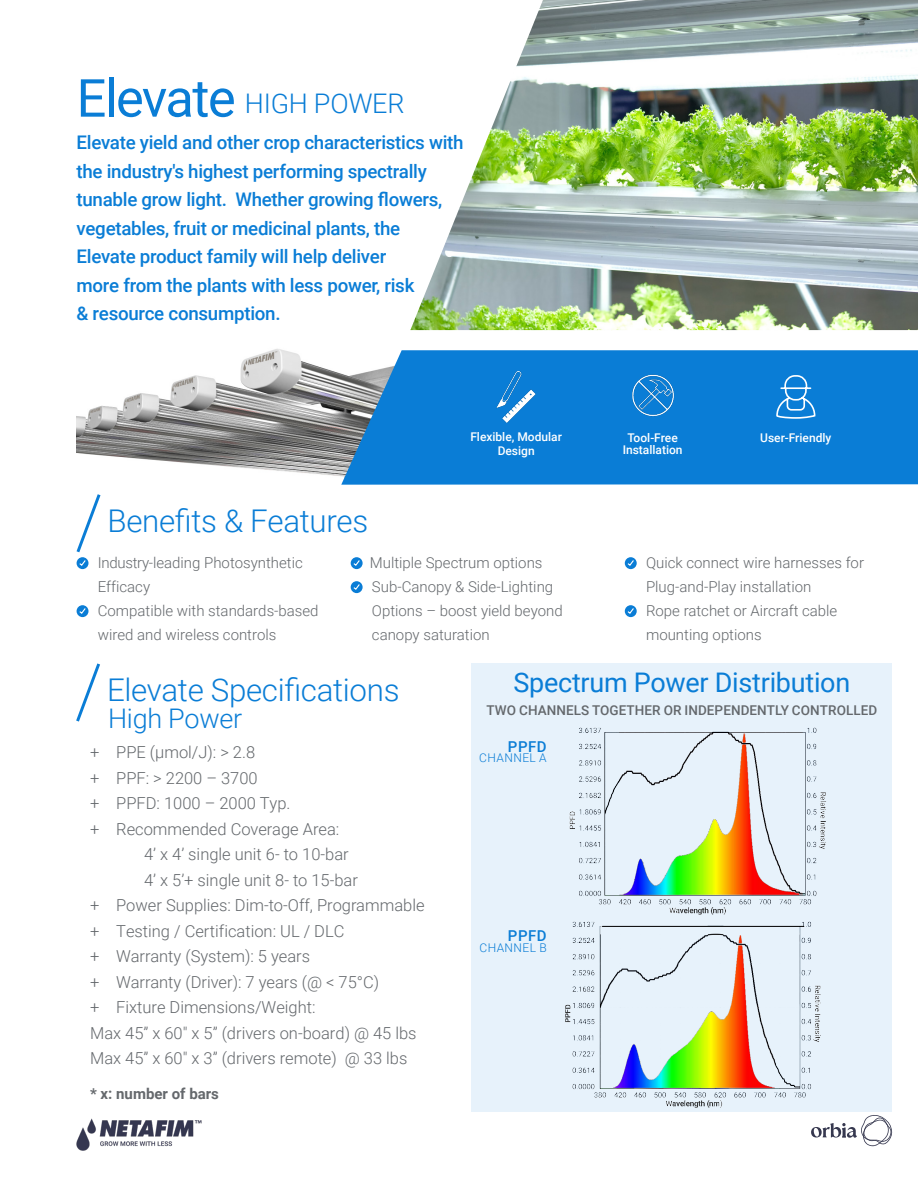
<style>
.page{position:relative;width:918px;height:1188px;background:#fff}
.page>*{position:absolute;margin:0;border:0;box-sizing:border-box;transform-origin:0 0}
.Product_name{font:52.5px "Roboto";letter-spacing:-.03em;color:#0a7dd6}
.headline_main_features{font:300 31.35px "Roboto";letter-spacing:-.01em;color:#0a7dd6}
.headline_main_features-2{font:27px "Roboto";letter-spacing:-.01em;color:#0a7dd6}
.headline_main_features-3{font:300 27px "Roboto";letter-spacing:-.01em;color:#0a7dd6}
.product_description{font:500 18.75px/28.5px "Roboto";letter-spacing:-.015em;color:#0a7dd6}
.regular_indented{font:300 16.5px "Roboto";color:#64686c}
.regular{font:300 15px/24px "Roboto";color:#64686c}
.regular_indented-2{font:700 15px "Roboto";color:#64686c}
.regular-2{font:500 15px "Roboto";letter-spacing:.035em;color:#0a7dd6}
.regular-3{font:500 13.5px "Roboto";letter-spacing:.005em;color:#64686c}
.features_bullets{font:500 12px/13.5px "Roboto";color:#fff;text-align:center}
.regular-4{font:300 12px "Roboto";letter-spacing:.035em;color:#0a7dd6}
</style>
<div class="page">
<img style="left:77px;top:349px;width:264px;height:127px">
<svg style="left:341px;top:350px;width:577px;height:135px;background:#1580d4"></svg>
<div style="left:77px;top:557px;width:11px;height:12px;background:#0a7dd6;border-radius:50%"></div>
<div style="left:77px;top:605px;width:11px;height:12px;background:#0a7dd6;border-radius:50%"></div>
<svg style="left:78px;top:607px;width:8px;height:7px"></svg>
<svg style="left:351px;top:557px;width:12px;height:12px"></svg>
<svg style="left:352px;top:559px;width:9px;height:8px"></svg>
<svg style="left:351px;top:581px;width:12px;height:12px"></svg>
<svg style="left:352px;top:583px;width:9px;height:8px"></svg>
<svg style="left:625px;top:557px;width:12px;height:12px"></svg>
<svg style="left:626px;top:559px;width:9px;height:8px"></svg>
<svg style="left:625px;top:605px;width:12px;height:12px"></svg>
<svg style="left:626px;top:607px;width:9px;height:8px"></svg>
<svg style="left:775px;top:374px;width:41px;height:46px;background:#3895dd"></svg>
<img style="left:410px;top:0;width:508px;height:330px">
<svg style="left:76px;top:494px;width:25px;height:73px"></svg>
<img style="left:625px;top:367px;width:56px;height:52px">
<img style="left:491px;top:372px;width:50px;height:50px">
<div style="left:472px;top:663px;width:420px;height:449px;background:#e7f2fb"></div>
<img style="left:569px;top:727px;width:257px;height:188px">
<img style="left:565px;top:921px;width:256px;height:187px">
<hr style="left:602px;top:926px;width:202px;height:1px;background:#000">
<svg style="left:76px;top:663px;width:24px;height:59px"></svg>
<svg style="left:811px;top:1115px;width:81px;height:32px"></svg>
<img style="left:76px;top:1118px;width:126px;height:33px">
<p class="Product_name" style="left:77px;top:61px;width:161px">Elevate</p>
<p class="product_description" style="left:77px;top:128px;width:389px">Elevate yield and other crop characteristics with the industry's highest performing spectrally tunable grow light. Whether growing flowers, vegetables, fruit or medicinal plants, the Elevate product family will help deliver<br>more from the plants with less power, risk<br>&amp; resource consumption.</p>
<p class="headline_main_features-3" style="left:245px;top:84px;width:161px">HIGH POWER</p>
<p class="headline_main_features" style="left:107px;top:499px;width:262px">Benefits &amp; Features</p>
<p class="features_bullets" style="left:470px;top:430px;width:93px">Flexible, Modular<br>Design</p>
<p class="features_bullets" style="left:628px;top:430px;width:52px">Tool-Free</p>
<p class="features_bullets" style="left:623px;top:442px;width:61px">Installation</p>
<p class="features_bullets" style="left:760px;top:430px;width:73px">User-Friendly</p>
<p class="regular" style="left:98px;top:550px;width:206px">Industry-leading Photosynthetic<br>Efficacy</p>
<p class="regular" style="left:98px;top:598px;width:222px">Compatible with standards-based wired and wireless controls</p>
<p class="regular" style="left:370px;top:550px;width:174px">Multiple Spectrum options</p>
<p class="regular" style="left:372px;top:574px;width:192px">Sub-Canopy &amp; Side-Lighting<br>Options – boost yield beyond canopy saturation</p>
<p class="regular" style="left:646px;top:550px;width:220px">Quick connect wire harnesses for<br>Plug-and-Play installation</p>
<p class="regular" style="left:646px;top:598px;width:193px">Rope ratchet or Aircraft cable mounting options</p>
<p class="headline_main_features" style="left:107px;top:668px;width:294px">Elevate Specifications</p>
<p class="headline_main_features-3" style="left:108px;top:700px;width:136px">High Power</p>
<p class="regular_indented" style="left:90px;top:741px;width:167px">+ PPE (μmol/J): &gt; 2.8</p>
<p class="regular_indented" style="left:90px;top:766px;width:169px">+ PPF: &gt; 2200 – 3700</p>
<p class="regular_indented" style="left:90px;top:792px;width:202px">+ PPFD: 1000 – 2000 Typ.</p>
<p class="regular_indented" style="left:90px;top:817px;width:251px">+ Recommended Coverage Area:</p>
<p class="regular_indented" style="left:144px;top:843px;width:206px">4’ x 4’ single unit 6- to 10-bar</p>
<p class="regular_indented" style="left:144px;top:868px;width:215px">4’ x 5’+ single unit 8- to 15-bar</p>
<p class="regular_indented" style="left:90px;top:894px;width:336px">+ Power Supplies: Dim-to-Off, Programmable</p>
<p class="regular_indented" style="left:90px;top:919px;width:256px">+ Testing / Certification: UL / DLC</p>
<p class="regular_indented" style="left:90px;top:945px;width:222px">+ Warranty (System): 5 years</p>
<p class="regular_indented" style="left:90px;top:970px;width:290px">+ Warranty (Driver): 7 years (@ &lt; 75°C)</p>
<p class="regular_indented" style="left:90px;top:996px;width:227px">+ Fixture Dimensions/Weight:</p>
<p class="regular_indented" style="left:90px;top:1021px;width:328px">Max 45” x 60" x 5” (drivers on-board) @ 45 lbs</p>
<p class="regular_indented" style="left:90px;top:1047px;width:319px">Max 45” x 60" x 3” (drivers remote) @ 33 lbs</p>
<p class="regular_indented-2" style="left:90px;top:1083px;width:130px">* x: number of bars</p>
<p class="headline_main_features-2" style="left:514px;top:663px;width:338px">Spectrum Power Distribution</p>
<p class="regular-3" style="left:487px;top:700px;width:392px">TWO CHANNELS TOGETHER OR INDEPENDENTLY CONTROLLED</p>
<p class="regular-2" style="left:508px;top:736px;width:40px">PPFD</p>
<p class="regular-4" style="left:479px;top:750px;width:69px">CHANNEL A</p>
<p class="regular-2" style="left:508px;top:925px;width:40px">PPFD</p>
<p class="regular-4" style="left:479px;top:939px;width:69px">CHANNEL B</p>
</div>
